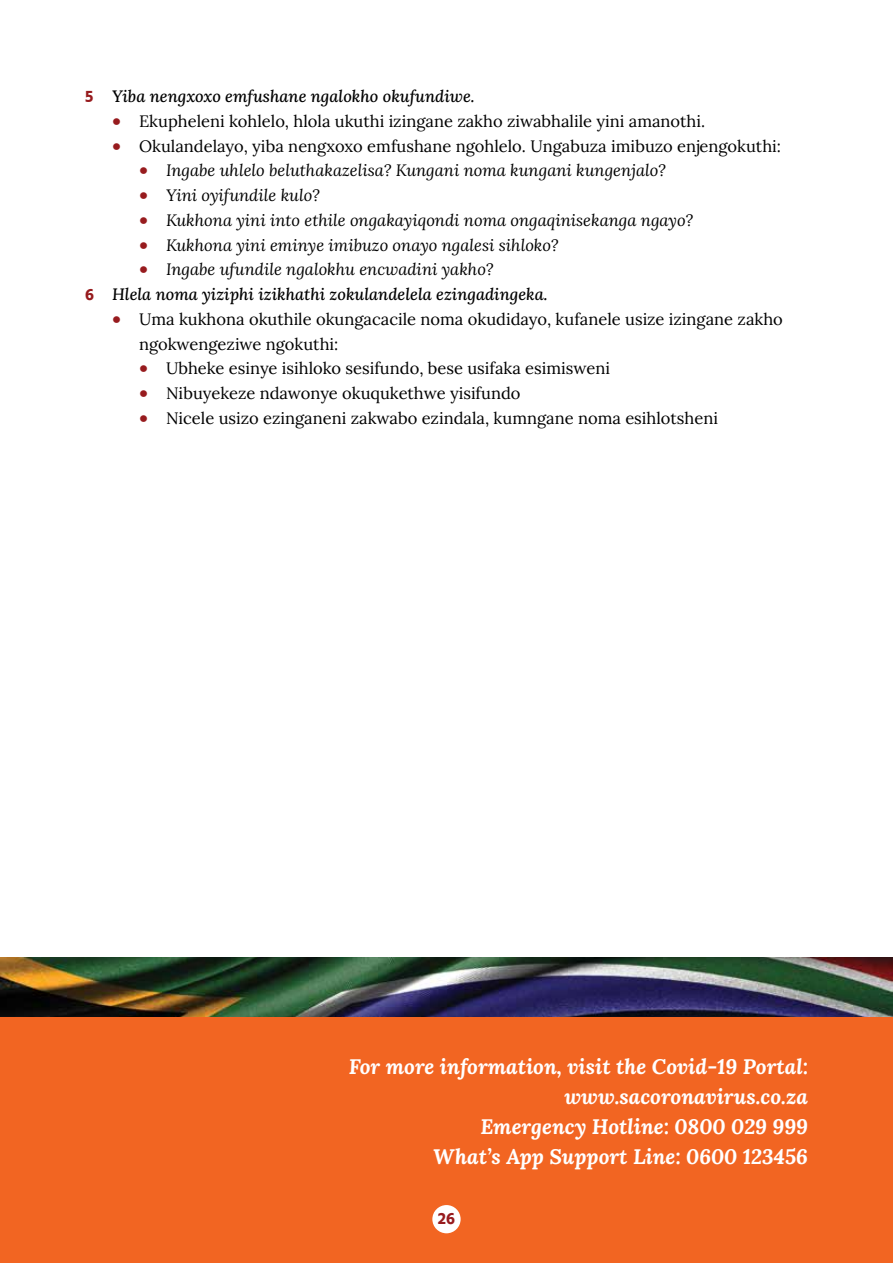
<style>
.page{position:relative;width:893px;height:1263px;background:#fff}
.page>*{position:absolute;margin:0;border:0;box-sizing:border-box;transform-origin:0 0}
.t1{font:italic 700 21px/30px "Lora";color:#fff;text-align:right}
.t2{font:16.5px/24.8px "Lora";color:#000}
.t3{font:italic 16.5px "Lora";color:#000}
.t4{font:italic 500 16.5px/24.8px "Lora";color:#000;text-align:center}
.t5{font:700 16.5px "Hind";color:#971b1e}
.s1{font-family:"Hind";font-weight:700;font-style:normal;color:#971b1e}
.s2{font-size:22.5px;color:#971b1e}
.s3{font-style:normal;font-size:22.5px;color:#971b1e}
.s4{font-weight:400;font-style:normal;font-size:22.5px;color:#971b1e}
.s5{font-weight:400}
</style>
<div class="page">
<div style="left:0;top:976px;width:893px;height:287px;background:#f26522"></div>
<img style="left:0;top:957px;width:893px;height:60px">
<div style="left:432px;top:1205px;width:29px;height:28px;background:#fff;border-radius:50%"></div>
<p class="t4" style="left:85px;top:83px;width:391px"><span class="s1">5</span> Yiba nengxoxo emfushane ngalokho okufundiwe.</p>
<p class="t2" style="left:112px;top:108px;width:595px"><span class="s2">•</span> Ekupheleni kohlelo, hlola ukuthi izingane zakho ziwabhalile yini amanothi.</p>
<p class="t2" style="left:112px;top:132px;width:670px"><span class="s2">•</span> Okulandelayo, yiba nengxoxo emfushane ngohlelo. Ungabuza imibuzo enjengokuthi:</p>
<p class="t3" style="left:139px;top:159px;width:528px"><span class="s3">•</span> Ingabe uhlelo beluthakazelisa? Kungani noma kungani kungenjalo?</p>
<p class="t3" style="left:139px;top:184px;width:182px"><span class="s3">•</span> Yini oyifundile kulo?</p>
<p class="t3" style="left:139px;top:209px;width:556px"><span class="s3">•</span> Kukhona yini into ethile ongakayiqondi noma ongaqinisekanga ngayo?</p>
<p class="t3" style="left:139px;top:233px;width:421px"><span class="s3">•</span> Kukhona yini eminye imibuzo onayo ngalesi sihloko?</p>
<p class="t4" style="left:85px;top:257px;width:464px"><span class="s4">•</span> <span class="s5">Ingabe ufundile ngalokhu encwadini yakho?<br></span><span class="s1">6</span> Hlela noma yiziphi izikhathi zokulandelela ezingadingeka.</p>
<p class="t2" style="left:139px;top:306px;width:645px;text-indent:-27px"><span class="s2">•</span> Uma kukhona okuthile okungacacile noma okudidayo, kufanele usize izingane zakho ngokwengeziwe ngokuthi:</p>
<p class="t2" style="left:139px;top:355px;width:473px"><span class="s2">•</span> Ubheke esinye isihloko sesifundo, bese usifaka esimisweni</p>
<p class="t2" style="left:139px;top:380px;width:383px"><span class="s2">•</span> Nibuyekeze ndawonye okuqukethwe yisifundo</p>
<p class="t2" style="left:139px;top:405px;width:580px"><span class="s2">•</span> Nicele usizo ezinganeni zakwabo ezindala, kumngane noma esihlotsheni</p>
<p class="t1" style="left:349px;top:1050px;width:461px">For more information, visit the Covid-19 Portal: www.sacoronavirus.co.za<br>Emergency Hotline: 0800 029 999<br>What’s App Support Line: 0600 123456</p>
<p class="t5" style="left:438px;top:1209px;width:19px">26</p>
</div>
